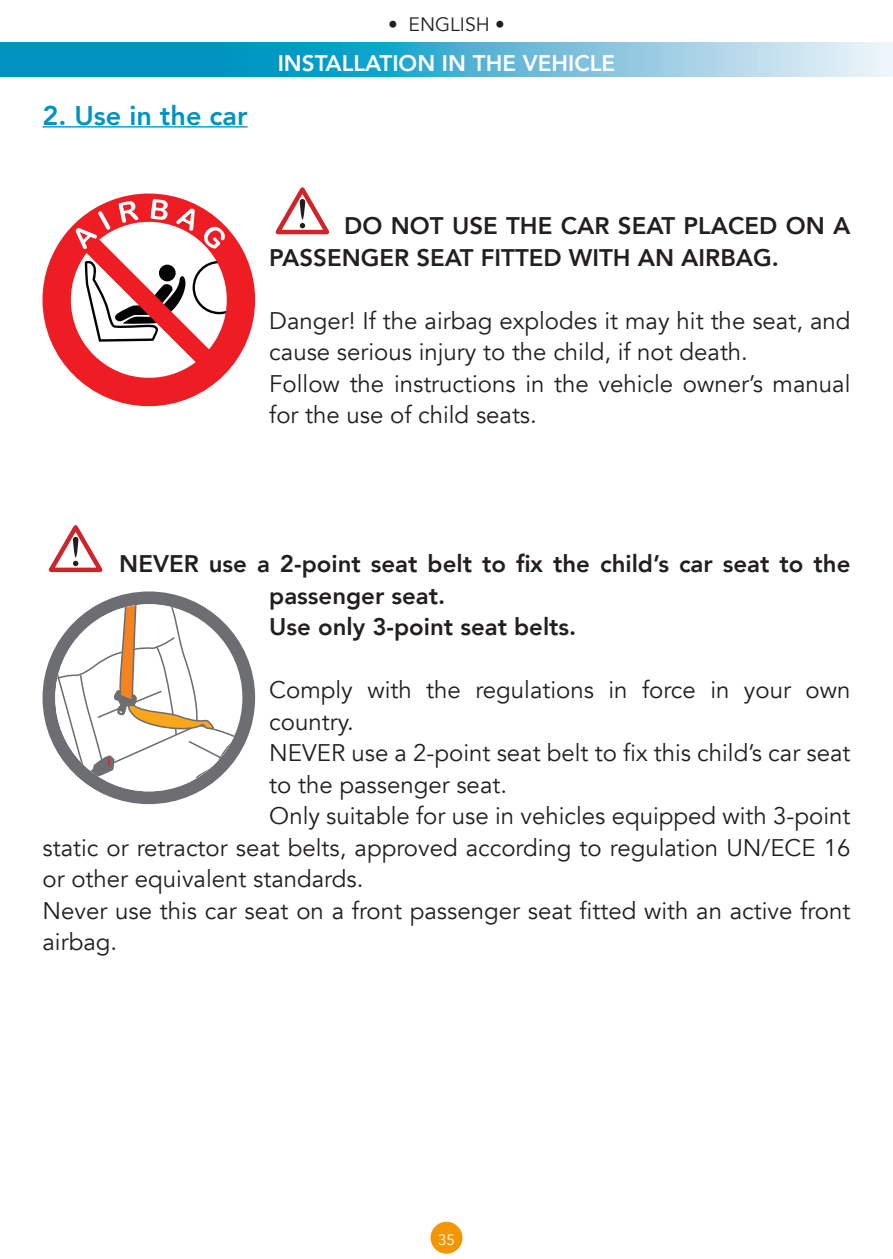
<style>
.page{position:relative;width:893px;height:1259px;background:#fff}
.page>*{position:absolute;margin:0;border:0;box-sizing:border-box;transform-origin:0 0}
.t1{font:800 27px "Avenir";color:#0093c1}
.t2{font:24px/31.5px "Avenir";color:#231f20}
.t3{font:800 24px/31.5px "Avenir";color:#231f20}
.t4{font:800 22.5px "Avenir";color:#fff}
.t5{font:19.2px "Avenir";color:#231f20}
.t6{font:15px "Avenir";color:#fff}
</style>
<div class="page">
<div style="left:431px;top:1221px;width:31px;height:32px;background:#f49502;border-radius:50%"></div>
<svg style="left:0;top:43px;width:893px;height:34px;background:#52b4d5"></svg>
<hr style="left:43px;top:126px;width:204px;height:1px;background:#0093c1">
<svg style="left:275px;top:187px;width:55px;height:48px"></svg>
<svg style="left:48px;top:525px;width:55px;height:48px"></svg>
<svg style="left:43px;top:193px;width:212px;height:213px"></svg>
<svg style="left:76px;top:199px;width:149px;height:50px"></svg>
<div style="left:43px;top:591px;width:212px;height:213px;background:#6d6e71;border-radius:50%"></div>
<svg style="left:55px;top:604px;width:187px;height:187px"></svg>
<p class="t5" style="left:388px;top:13px;width:118px">• ENGLISH •</p>
<p class="t1" style="left:43px;top:94px;width:206px">2. Use in the car</p>
<p class="t4" style="left:278px;top:45px;width:339px">INSTALLATION IN THE VEHICLE</p>
<p class="t3" style="left:269px;top:210px;width:583px;text-indent:75px">DO NOT USE THE CAR SEAT PLACED ON A<br>PASSENGER SEAT FITTED WITH AN AIRBAG.</p>
<p class="t2" style="left:269px;top:305px;width:583px">Danger! If the airbag explodes it may hit the seat, and cause serious injury to the child, if not death.</p>
<p class="t2" style="left:269px;top:368px;width:583px">Follow the instructions in the vehicle owner’s manual for the use of child seats.</p>
<p class="t3" style="left:269px;top:548px;width:583px;text-indent:-150px">NEVER use a 2-point seat belt to fix the child’s car seat to the passenger seat.</p>
<p class="t3" style="left:269px;top:611px;width:309px">Use only 3-point seat belts.</p>
<p class="t2" style="left:269px;top:674px;width:583px">Comply with the regulations in force in your own country.</p>
<p class="t2" style="left:269px;top:737px;width:583px">NEVER use a 2-point seat belt to fix this child’s car seat to the passenger seat.</p>
<p class="t2" style="left:43px;top:800px;width:809px;text-align:justify;text-indent:227px">Only suitable for use in vehicles equipped with 3-point static or retractor seat belts, approved according to regulation UN/ECE 16 or other equivalent standards.</p>
<p class="t2" style="left:43px;top:895px;width:809px">Never use this car seat on a front passenger seat fitted with an active front airbag.</p>
<p class="t6" style="left:438px;top:1231px;width:18px">35</p>
</div>
